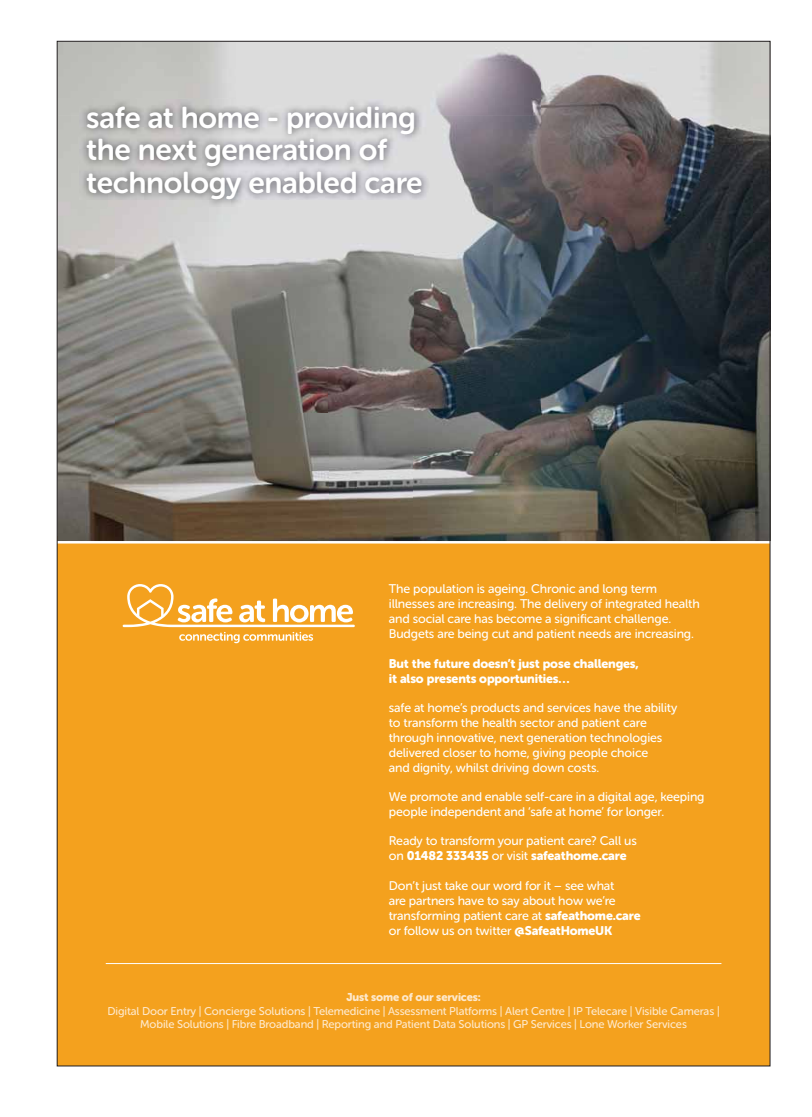
<style>
.page{position:relative;width:812px;height:1117px;background:#fff}
.page>*{position:absolute;margin:0;border:0;box-sizing:border-box;transform-origin:0 0}
.t1{font:30px/32.5px "Museo Sans Rounded 700";letter-spacing:-.01em;color:#fff}
.t2{font:12.5px/15px "Museo Sans Rounded 500";letter-spacing:-.01em;color:#fff}
.t3{font:12.5px/15px "Museo Sans Rounded 900";letter-spacing:-.01em;color:#fff}
.t4{font:11.25px/13.5px "Museo Sans Rounded 500";letter-spacing:-.01em;color:#fee9cc;text-align:center}
.t5{font:11.25px "Museo Sans Rounded 900";letter-spacing:-.01em;color:#fee9cc}
.s1{font-family:"Museo Sans Rounded 500"}
.s2{font-family:"Museo Sans Rounded 900"}
</style>
<div class="page">
<div style="left:57px;top:536px;width:712px;height:529px;background:#f4a11e"></div>
<img style="left:59px;top:43px;width:482px;height:72px">
<img style="left:541px;top:43px;width:212px;height:413px">
<img style="left:753px;top:43px;width:14px;height:498px">
<img style="left:59px;top:115px;width:56px;height:426px">
<img style="left:413px;top:115px;width:128px;height:341px">
<img style="left:115px;top:207px;width:298px;height:334px">
<img style="left:413px;top:456px;width:341px;height:85px">
<img style="left:80px;top:99px;width:349px;height:108px">
<hr style="left:57px;top:541px;width:712px;height:2px;background:#fff">
<hr style="left:106px;top:963px;width:615px;height:1px;background:#fff">
<svg style="left:123px;top:584px;width:232px;height:59px"></svg>
<h1 class="t1" style="left:86px;top:104px;width:337px">safe at home - providing the next generation of technology enabled care</h1>
<p class="t2" style="left:388px;top:583px;width:312px">The population is ageing. Chronic and long term illnesses are increasing. The delivery of integrated health and social care has become a significant challenge.<br>Budgets are being cut and patient needs are increasing.</p>
<p class="t3" style="left:388px;top:657px;width:251px">But the future doesn’t just pose challenges, it also presents opportunities…</p>
<p class="t2" style="left:388px;top:701px;width:290px">safe at home’s products and services have the ability to transform the health sector and patient care through innovative, next generation technologies delivered closer to home, giving people choice<br>and dignity, whilst driving down costs.</p>
<p class="t2" style="left:388px;top:790px;width:317px">We promote and enable self-care in a digital age, keeping people independent and ‘safe at home’ for longer.</p>
<p class="t2" style="left:388px;top:834px;width:249px">Ready to transform your patient care? Call us</p>
<p class="t3" style="left:388px;top:849px;width:239px"><span class="s1">on</span> 01482 333435 <span class="s1">or visit</span> safeathome.care</p>
<p class="t2" style="left:388px;top:878px;width:253px">Don’t just take our word for it – see what<br>are partners have to say about how we’re transforming patient care at <span class="s2">safeathome.care </span>or follow us on twitter <span class="s2">@SafeatHomeUK</span></p>
<p class="t5" style="left:346px;top:992px;width:136px">Just some of our services:</p>
<p class="t4" style="left:107px;top:1004px;width:613px">Digital Door Entry | Concierge Solutions | Telemedicine | Assessment Platforms | Alert Centre | IP Telecare | Visible Cameras |<br>Mobile Solutions | Fibre Broadband | Reporting and Patient Data Solutions | GP Services | Lone Worker Services</p>
</div>
